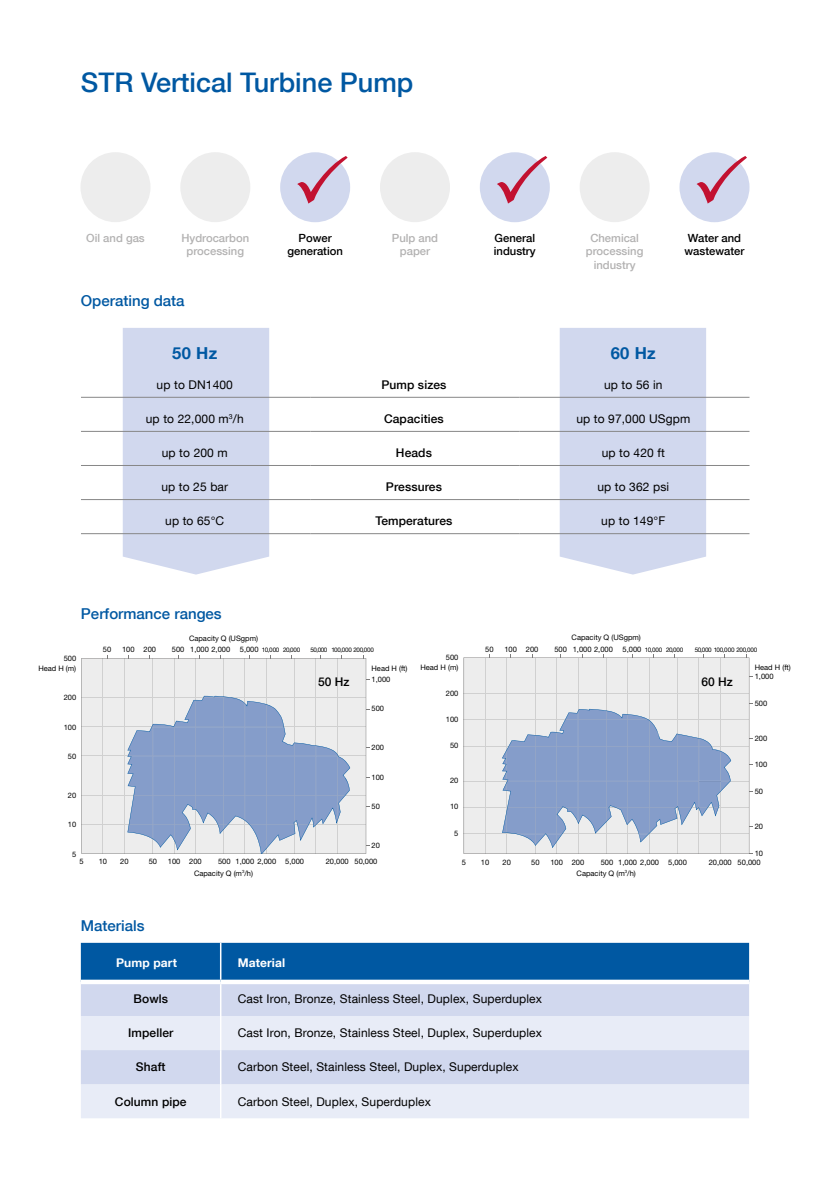
<style>
.page{position:relative;width:830px;height:1191px;background:#fff}
.page>*{position:absolute;margin:0;border:0;box-sizing:border-box;transform-origin:0 0}
.t1{font:500 27px "Helvetica Neue LT Com";color:#0058a2}
.Operating_data__Hz{font:700 16.5px "Helvetica Neue LT Com";letter-spacing:.02em;color:#0058a2}
.Subtitle_blue{font:500 15px "Helvetica Neue LT Com";color:#0058a2}
.Table_text{font:12px "Helvetica Neue LT Com";letter-spacing:.01em;color:#000}
.Table_row_title{font:500 12px "Helvetica Neue LT Com";letter-spacing:.01em;color:#000}
.Table_column_title{font:700 12px "Helvetica Neue LT Com";letter-spacing:.01em;color:#fff}
.Market_-_non-check{font:500 11.25px/13.5px "Helvetica Neue LT Com";color:#b3b2b2;text-align:center}
.Market_-_check{font:500 11.25px/13.5px "Helvetica Neue LT Com";color:#000}
.t2{font:7.5px "Helvetica Neue LT Com";color:#000}
.t3{font:6.3px "Helvetica Neue LT Com";letter-spacing:-.04em;color:#000}
.s1{font-size:7.5px}
</style>
<div class="page">
<div style="left:579px;top:152px;width:70px;height:70px;background:#ededed;border-radius:50%"></div>
<div style="left:180px;top:152px;width:70px;height:70px;background:#ededed;border-radius:50%"></div>
<svg style="left:81px;top:658px;width:285px;height:195px;background:#e9e9e9"></svg>
<svg style="left:127px;top:696px;width:223px;height:158px;background:#a6b6d4"></svg>
<svg style="left:463px;top:657px;width:286px;height:196px;background:#eaeaea"></svg>
<svg style="left:501px;top:709px;width:229px;height:139px;background:#a6b6d4"></svg>
<svg style="left:81px;top:942px;width:667px;height:74px;background:#6495c6"></svg>
<div style="left:81px;top:1016px;width:667px;height:102px;background:#e8ecf7"></div>
<div style="left:81px;top:1050px;width:667px;height:34px;background:#d1d8ee"></div>
<div style="left:81px;top:979px;width:139px;height:5px;background:#fff"></div>
<div style="left:220px;top:979px;width:528px;height:5px;background:#fff"></div>
<hr style="left:220px;top:942px;width:1px;height:37px;background:#fff">
<hr style="left:220px;top:984px;width:1px;height:32px;background:#fff">
<hr style="left:220px;top:1016px;width:1px;height:34px;background:#fff">
<hr style="left:220px;top:1050px;width:1px;height:34px;background:#fff">
<hr style="left:220px;top:1084px;width:1px;height:34px;background:#fff">
<div style="left:559px;top:328px;width:146px;height:246px;background:#d1d8ee"></div>
<div style="left:123px;top:328px;width:146px;height:246px;background:#d1d8ee"></div>
<hr style="left:81px;top:397px;width:229px;height:1px;background:#878787">
<hr style="left:310px;top:397px;width:209px;height:1px;background:#878787">
<hr style="left:519px;top:397px;width:230px;height:1px;background:#878787">
<hr style="left:81px;top:431px;width:229px;height:1px;background:#878787">
<hr style="left:310px;top:431px;width:209px;height:1px;background:#878787">
<hr style="left:519px;top:431px;width:230px;height:1px;background:#878787">
<hr style="left:81px;top:465px;width:229px;height:1px;background:#878787">
<hr style="left:310px;top:465px;width:209px;height:1px;background:#878787">
<hr style="left:519px;top:465px;width:230px;height:1px;background:#878787">
<hr style="left:81px;top:499px;width:229px;height:1px;background:#878787">
<hr style="left:310px;top:499px;width:209px;height:1px;background:#878787">
<hr style="left:519px;top:499px;width:230px;height:1px;background:#878787">
<hr style="left:81px;top:533px;width:229px;height:1px;background:#878787">
<hr style="left:310px;top:533px;width:209px;height:1px;background:#878787">
<hr style="left:519px;top:533px;width:230px;height:1px;background:#878787">
<div style="left:280px;top:152px;width:70px;height:70px;background:#d1d8ee;border-radius:50%"></div>
<svg style="left:296px;top:156px;width:51px;height:47px"></svg>
<div style="left:479px;top:152px;width:70px;height:70px;background:#d1d8ee;border-radius:50%"></div>
<svg style="left:496px;top:156px;width:51px;height:47px"></svg>
<div style="left:679px;top:152px;width:70px;height:70px;background:#d1d8ee;border-radius:50%"></div>
<svg style="left:695px;top:156px;width:51px;height:47px"></svg>
<div style="left:80px;top:152px;width:70px;height:70px;background:#ededed;border-radius:50%"></div>
<div style="left:380px;top:152px;width:70px;height:70px;background:#ededed;border-radius:50%"></div>
<p class="t1" style="left:81px;top:66px;width:334px">STR Vertical Turbine Pump</p>
<p class="Market_-_non-check" style="left:86px;top:231px;width:60px">Oil and gas</p>
<p class="Market_-_check" style="left:287px;top:231px;width:57px;text-align:center">Power generation</p>
<p class="Market_-_non-check" style="left:391px;top:231px;width:48px">Pulp and paper</p>
<p class="Market_-_check" style="left:493px;top:231px;width:43px">General industry</p>
<p class="Market_-_check" style="left:684px;top:231px;width:61px">Water and wastewater</p>
<p class="Market_-_non-check" style="left:585px;top:231px;width:59px">Chemical processing industry</p>
<p class="Market_-_non-check" style="left:181px;top:231px;width:69px">Hydrocarbon processing</p>
<p class="Subtitle_blue" style="left:81px;top:292px;width:105px">Operating data</p>
<p class="Operating_data__Hz" style="left:172px;top:343px;width:47px">50 Hz</p>
<p class="Operating_data__Hz" style="left:610px;top:343px;width:47px">60 Hz</p>
<p class="Table_text" style="left:156px;top:377px;width:78px">up to DN1400</p>
<p class="Table_row_title" style="left:381px;top:377px;width:67px">Pump sizes</p>
<p class="Table_text" style="left:604px;top:377px;width:60px">up to 56 in</p>
<p class="Table_text" style="left:146px;top:411px;width:99px">up to 22,000 m<sup>3</sup>/h</p>
<p class="Table_row_title" style="left:384px;top:411px;width:61px">Capacities</p>
<p class="Table_text" style="left:576px;top:411px;width:115px">up to 97,000 USgpm</p>
<p class="Table_text" style="left:162px;top:445px;width:67px">up to 200 m</p>
<p class="Table_row_title" style="left:395px;top:445px;width:38px">Heads</p>
<p class="Table_text" style="left:601px;top:445px;width:65px">up to 420 ft</p>
<p class="Table_text" style="left:161px;top:479px;width:68px">up to 25 bar</p>
<p class="Table_row_title" style="left:386px;top:479px;width:57px">Pressures</p>
<p class="Table_text" style="left:597px;top:479px;width:73px">up to 362 psi</p>
<p class="Table_text" style="left:165px;top:513px;width:61px">up to 65°C</p>
<p class="Table_row_title" style="left:375px;top:513px;width:78px">Temperatures</p>
<p class="Table_text" style="left:601px;top:513px;width:66px">up to 149°F</p>
<p class="Subtitle_blue" style="left:81px;top:604px;width:142px">Performance ranges</p>
<p class="t2" style="left:189px;top:634px;width:70px">Capacity Q (USgpm)</p>
<p class="t2" style="left:571px;top:633px;width:71px">Capacity Q (USgpm)</p>
<p class="t2" style="left:64px;top:654px;width:14px">500</p>
<p class="t2" style="left:103px;top:645px;width:10px">50</p>
<p class="t2" style="left:122px;top:645px;width:35px">100 200</p>
<p class="t2" style="left:172px;top:645px;width:60px">500 1,000 2,000</p>
<p class="t3" style="left:240px;top:646px;width:62px"><span class="s1">5,000</span> 10,000 20,000</p>
<p class="t3" style="left:310px;top:646px;width:65px">50,000 100,000 200,000</p>
<p class="t2" style="left:445px;top:653px;width:14px">500</p>
<p class="t2" style="left:485px;top:644px;width:10px">50</p>
<p class="t2" style="left:504px;top:644px;width:36px">100 200</p>
<p class="t2" style="left:554px;top:644px;width:60px">500 1,000 2,000</p>
<p class="t3" style="left:622px;top:645px;width:62px"><span class="s1">5,000</span> 10,000 20,000</p>
<p class="t3" style="left:694px;top:645px;width:64px">50,000 100,000 200,000</p>
<p class="t2" style="left:420px;top:663px;width:39px">Head H (m)</p>
<p class="t2" style="left:754px;top:663px;width:38px">Head H (ft)</p>
<p class="t2" style="left:38px;top:663px;width:39px">Head H (m)</p>
<p class="t2" style="left:371px;top:663px;width:37px">Head H (ft)</p>
<p class="t2" style="left:754px;top:672px;width:20px">1,000</p>
<p class="t2" style="left:371px;top:674px;width:20px">1,000</p>
<p class="t2" style="left:371px;top:704px;width:14px">500</p>
<p class="t2" style="left:371px;top:743px;width:14px">200</p>
<p class="t2" style="left:371px;top:772px;width:14px">100</p>
<p class="t2" style="left:371px;top:801px;width:10px">50</p>
<p class="t2" style="left:371px;top:841px;width:10px">20</p>
<p class="Table_row_title" style="left:318px;top:675px;width:33px">50 Hz</p>
<p class="Table_row_title" style="left:701px;top:675px;width:33px">60 Hz</p>
<p class="t2" style="left:445px;top:688px;width:14px">200</p>
<p class="t2" style="left:64px;top:693px;width:14px">200</p>
<p class="t2" style="left:64px;top:722px;width:14px">100</p>
<p class="t2" style="left:68px;top:751px;width:10px">50</p>
<p class="t2" style="left:68px;top:790px;width:10px">20</p>
<p class="t2" style="left:68px;top:819px;width:10px">10</p>
<p class="t2" style="left:72px;top:849px;width:6px">5</p>
<p class="t2" style="left:754px;top:698px;width:14px">500</p>
<p class="t2" style="left:754px;top:733px;width:14px">200</p>
<p class="t2" style="left:754px;top:760px;width:14px">100</p>
<p class="t2" style="left:754px;top:786px;width:10px">50</p>
<p class="t2" style="left:754px;top:822px;width:10px">20</p>
<p class="t2" style="left:754px;top:849px;width:10px">10</p>
<p class="t2" style="left:445px;top:714px;width:14px">100</p>
<p class="t2" style="left:450px;top:741px;width:10px">50</p>
<p class="t2" style="left:450px;top:776px;width:10px">20</p>
<p class="t2" style="left:450px;top:802px;width:10px">10</p>
<p class="t2" style="left:454px;top:829px;width:6px">5</p>
<p class="t2" style="left:79px;top:857px;width:6px">5</p>
<p class="t2" style="left:99px;top:857px;width:10px">10</p>
<p class="t2" style="left:120px;top:857px;width:10px">20</p>
<p class="t2" style="left:149px;top:857px;width:10px">50</p>
<p class="t2" style="left:168px;top:857px;width:35px">100 200</p>
<p class="t2" style="left:218px;top:857px;width:87px">500 1,000 2,000 5,000</p>
<p class="t2" style="left:325px;top:857px;width:53px">20,000 50,000</p>
<p class="t2" style="left:194px;top:868px;width:60px">Capacity Q (m<sup>3</sup>/h)</p>
<p class="t2" style="left:461px;top:857px;width:6px">5</p>
<p class="t2" style="left:480px;top:857px;width:10px">10</p>
<p class="t2" style="left:502px;top:857px;width:10px">20</p>
<p class="t2" style="left:531px;top:857px;width:10px">50</p>
<p class="t2" style="left:550px;top:857px;width:35px">100 200</p>
<p class="t2" style="left:600px;top:857px;width:88px">500 1,000 2,000 5,000</p>
<p class="t2" style="left:708px;top:857px;width:53px">20,000 50,000</p>
<p class="t2" style="left:576px;top:868px;width:61px">Capacity Q (m<sup>3</sup>/h)</p>
<p class="Subtitle_blue" style="left:81px;top:916px;width:65px">Materials</p>
<p class="Table_column_title" style="left:116px;top:954px;width:62px">Pump part</p>
<p class="Table_column_title" style="left:237px;top:954px;width:49px">Material</p>
<p class="Table_row_title" style="left:133px;top:991px;width:36px">Bowls</p>
<p class="Table_text" style="left:237px;top:991px;width:306px">Cast Iron, Bronze, Stainless Steel, Duplex, Superduplex</p>
<p class="Table_row_title" style="left:128px;top:1025px;width:47px">Impeller</p>
<p class="Table_text" style="left:237px;top:1025px;width:306px">Cast Iron, Bronze, Stainless Steel, Duplex, Superduplex</p>
<p class="Table_row_title" style="left:136px;top:1060px;width:31px">Shaft</p>
<p class="Table_text" style="left:237px;top:1059px;width:282px">Carbon Steel, Stainless Steel, Duplex, Superduplex</p>
<p class="Table_row_title" style="left:115px;top:1094px;width:73px">Column pipe</p>
<p class="Table_text" style="left:237px;top:1093px;width:194px">Carbon Steel, Duplex, Superduplex</p>
</div>
